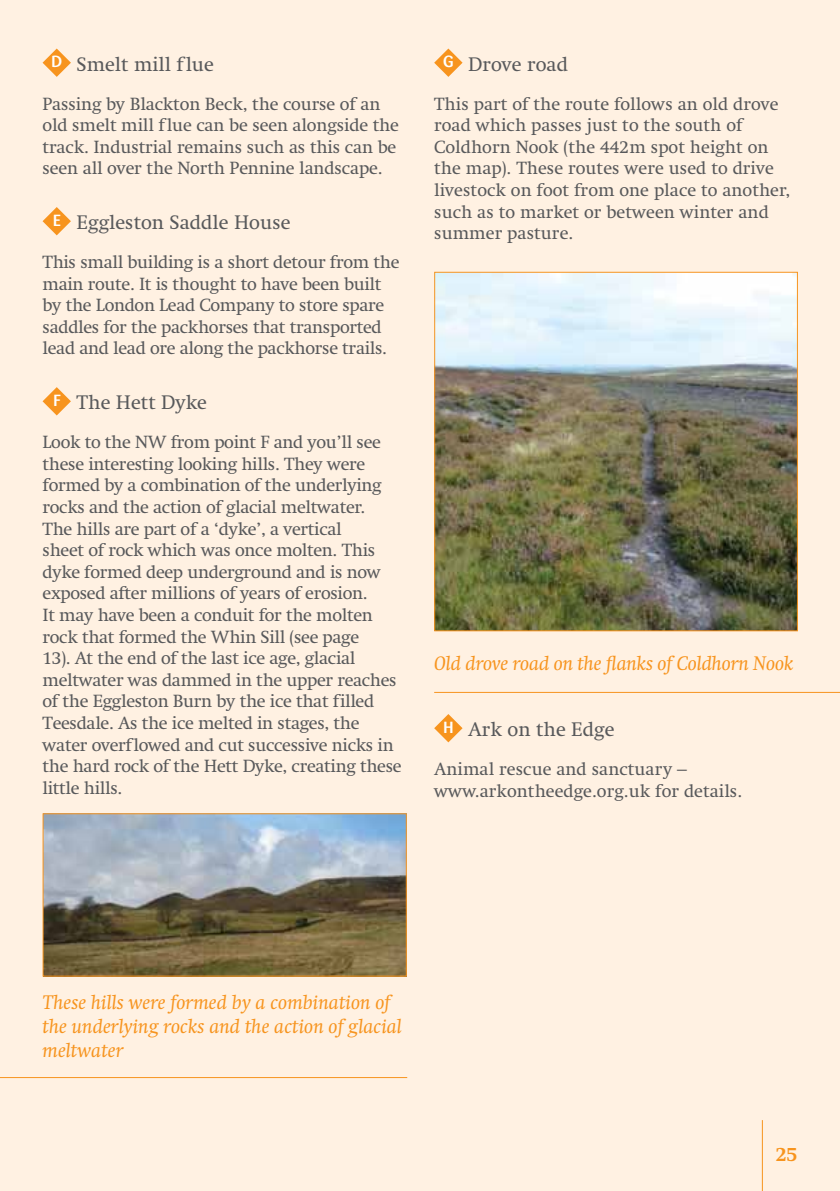
<style>
.page{position:relative;width:840px;height:1191px;background:#fff}
.page>*{position:absolute;margin:0;border:0;box-sizing:border-box;transform-origin:0 0}
.t1{font:italic 20px/24px "Swift LT Std";color:#f7941e}
.t2{font:20px "Swift LT Std";color:#58595b}
.t3{font:700 20px "Swift LT Std";color:#f7941e}
.t4{font:18px/21.6px "Swift LT Std";letter-spacing:-.02em;color:#58595b}
.t5{font:18px/21.6px "Swift LT Std";color:#58595b}
</style>
<div class="page">
<div style="left:0;top:0;width:839px;height:1191px;background:#fff1e2"></div>
<hr style="left:761px;top:1120px;width:1px;height:71px;background:#f7941e">
<svg style="left:43px;top:49px;width:28px;height:28px"></svg>
<svg style="left:43px;top:207px;width:28px;height:28px"></svg>
<svg style="left:43px;top:387px;width:28px;height:28px"></svg>
<svg style="left:434px;top:49px;width:28px;height:28px"></svg>
<svg style="left:434px;top:714px;width:28px;height:28px"></svg>
<hr style="left:0;top:1077px;width:407px;height:1px;background:#f7941e">
<hr style="left:434px;top:692px;width:405px;height:1px;background:#f7941e">
<img style="left:45px;top:815px;width:359px;height:159px">
<div style="left:43px;top:813px;width:363px;height:163px;border:1px solid #f7941e"></div>
<img style="left:436px;top:274px;width:359px;height:355px">
<div style="left:434px;top:272px;width:363px;height:359px;border:1px solid #f7941e"></div>
<p class="t2" style="left:51px;top:53px;width:164px"><sup>D</sup> Smelt mill flue</p>
<p class="t4" style="left:43px;top:93px;width:358px">Passing by Blackton Beck, the course of an old smelt mill flue can be seen alongside the track. Industrial remains such as this can be seen all over the North Pennine landscape.</p>
<p class="t2" style="left:53px;top:212px;width:239px"><sup>E</sup> Eggleston Saddle House</p>
<p class="t4" style="left:43px;top:251px;width:358px">This small building is a short detour from the main route. It is thought to have been built by the London Lead Company to store spare saddles for the packhorses that transported lead and lead ore along the packhorse trails.</p>
<p class="t2" style="left:54px;top:392px;width:155px"><sup>F</sup> The Hett Dyke</p>
<p class="t4" style="left:43px;top:431px;width:360px">Look to the NW from point F and you’ll see these interesting looking hills. They were formed by a combination of the underlying rocks and the action of glacial meltwater.<br>The hills are part of a ‘dyke’, a vertical<br>sheet of rock which was once molten. This dyke formed deep underground and is now exposed after millions of years of erosion.<br>It may have been a conduit for the molten rock that formed the Whin Sill (see page<br>13). At the end of the last ice age, glacial meltwater was dammed in the upper reaches of the Eggleston Burn by the ice that filled Teesdale. As the ice melted in stages, the water overflowed and cut successive nicks in the hard rock of the Hett Dyke, creating these little hills.</p>
<p class="t2" style="left:443px;top:53px;width:126px"><sup>G</sup> Drove road</p>
<p class="t5" style="left:434px;top:93px;width:357px">This part of the route follows an old drove road which passes just to the south of Coldhorn Nook (the 442m spot height on the map). These routes were used to drive livestock on foot from one place to another, such as to market or between winter and summer pasture.</p>
<p class="t1" style="left:434px;top:651px;width:360px">Old drove road on the flanks of Coldhorn Nook</p>
<p class="t2" style="left:443px;top:719px;width:173px"><sup>H</sup> Ark on the Edge</p>
<p class="t5" style="left:434px;top:758px;width:309px">Animal rescue and sanctuary – www.arkontheedge.org.uk for details.</p>
<p class="t1" style="left:43px;top:990px;width:361px">These hills were formed by a combination of the underlying rocks and the action of glacial meltwater</p>
<p class="t3" style="left:775px;top:1143px;width:23px">25</p>
</div>
